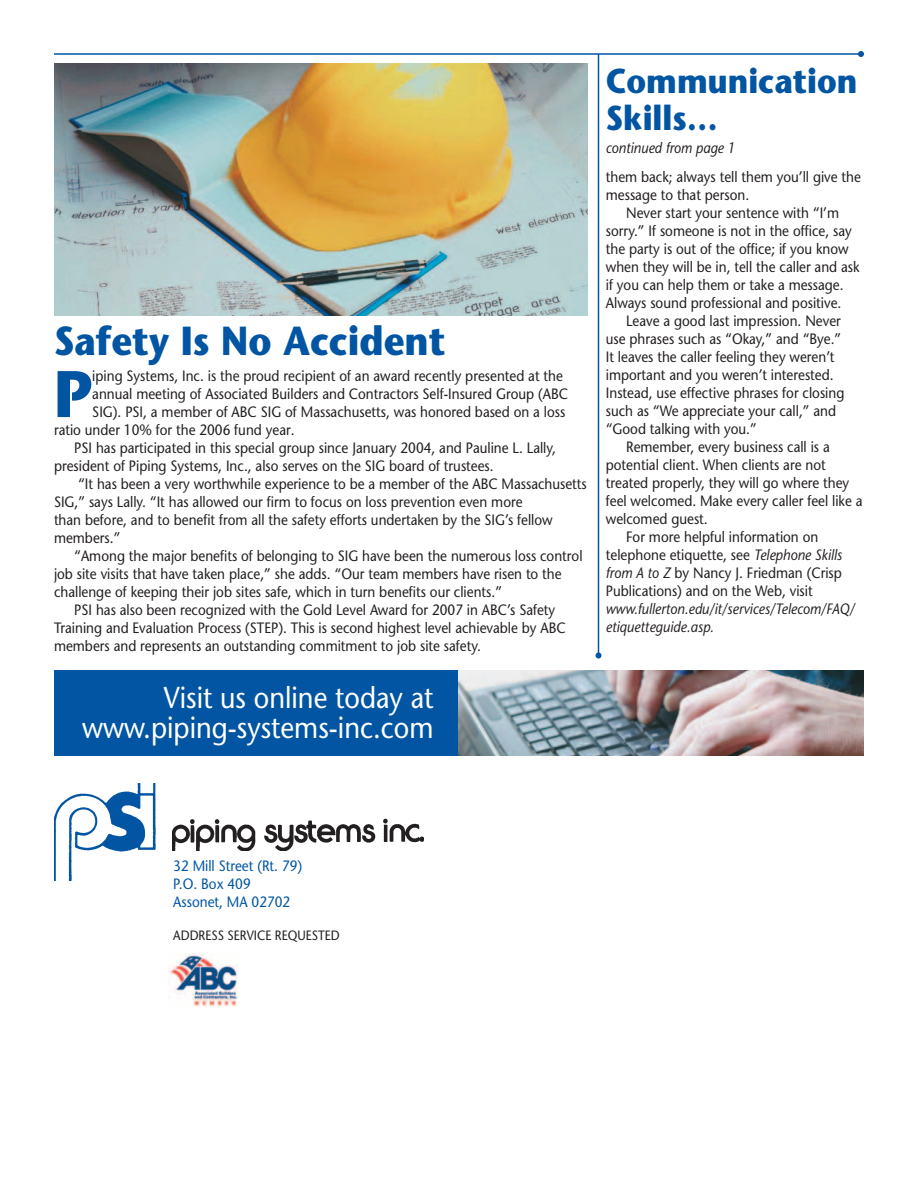
<style>
.page{position:relative;width:918px;height:1188px;background:#fff}
.page>*{position:absolute;margin:0;border:0;box-sizing:border-box;transform-origin:0 0}
.t1{font:700 65.7px "Stone Sans Std";color:#0155a2;scale:.9 1}
.t2{font:700 40.5px "Stone Sans Std";color:#0155a2;scale:.9 1}
.t3{font:700 34.5px/37.5px "Stone Sans Std";color:#0155a2;scale:.9 1}
.t4{font:500 30px/30px "Stone Sans Std";color:#fff;text-align:right;scale:.9 1}
.t5{font:500 15px/18px "Stone Sans Std";color:#231f20;scale:.9 1}
.t6{font:italic 500 15px/18px "Stone Sans Std";color:#231f20;scale:.9 1}
.t7{font:500 15px/18px "Stone Sans Std";color:#0155a2;scale:.9 1}
.t8{font:500 13.5px "Stone Sans Std";color:#231f20;scale:.9 1}
.s1{font-style:italic}
</style>
<div class="page">
<img style="left:54px;top:783px;width:101px;height:98px">
<img style="left:172px;top:819px;width:252px;height:32px">
<img style="left:169px;top:954px;width:69px;height:53px">
<div style="left:54px;top:670px;width:810px;height:86px;background:#0155a2"></div>
<img style="left:459px;top:670px;width:405px;height:86px">
<img style="left:54px;top:63px;width:533px;height:252px">
<hr style="left:598px;top:54px;width:1px;height:602px;background:#0155a2">
<svg style="left:595px;top:652px;width:6px;height:6px"></svg>
<hr style="left:54px;top:53px;width:807px;height:2px;background:#0155a2">
<svg style="left:858px;top:51px;width:6px;height:6px"></svg>
<h2 class="t2" style="left:54px;top:317px;width:437px">Safety Is No Accident</h2>
<h1 class="t1" style="left:54px;top:355px;width:44px">P</h1>
<p class="t5" style="left:92px;top:367px;width:524px">iping Systems, Inc. is the proud recipient of an award recently presented at the</p>
<p class="t5" style="left:92px;top:385px;width:530px">annual meeting of Associated Builders and Contractors Self-Insured Group (ABC</p>
<p class="t5" style="left:92px;top:403px;width:527px">SIG). PSI, a member of ABC SIG of Massachusetts, was honored based on a loss</p>
<p class="t5" style="left:54px;top:421px;width:269px">ratio under 10% for the 2006 fund year.</p>
<p class="t5" style="left:74px;top:439px;width:537px">PSI has participated in this special group since January 2004, and Pauline L. Lally,</p>
<p class="t5" style="left:54px;top:457px;width:490px">president of Piping Systems, Inc., also serves on the SIG board of trustees.</p>
<p class="t5" style="left:78px;top:475px;width:567px">“It has been a very worthwhile experience to be a member of the ABC Massachusetts</p>
<p class="t5" style="left:54px;top:493px;width:522px">SIG,” says Lally. “It has allowed our firm to focus on loss prevention even more</p>
<p class="t5" style="left:54px;top:511px;width:556px">than before, and to benefit from all the safety efforts undertaken by the SIG’s fellow</p>
<p class="t5" style="left:54px;top:529px;width:75px">members.”</p>
<p class="t5" style="left:74px;top:547px;width:566px">“Among the major benefits of belonging to SIG have been the numerous loss control</p>
<p class="t5" style="left:54px;top:565px;width:566px">job site visits that have taken place,” she adds. “Our team members have risen to the</p>
<p class="t5" style="left:54px;top:583px;width:499px">challenge of keeping their job sites safe, which in turn benefits our clients.”</p>
<p class="t5" style="left:74px;top:601px;width:536px">PSI has also been recognized with the Gold Level Award for 2007 in ABC’s Safety</p>
<p class="t5" style="left:54px;top:619px;width:570px">Training and Evaluation Process (STEP). This is second highest level achievable by ABC</p>
<p class="t5" style="left:54px;top:637px;width:476px">members and represents an outstanding commitment to job site safety.</p>
<h3 class="t4" style="left:82px;top:682px;width:392px">Visit us online today at www.piping-systems-inc.com</h3>
<h3 class="t3" style="left:606px;top:62px;width:281px">Communication<br>Skills…</h3>
<p class="t6" style="left:606px;top:138px;width:145px">continued from page 1</p>
<p class="t5" style="left:606px;top:168px;width:285px">them back; always tell them you’ll give the message to that person.</p>
<p class="t5" style="left:606px;top:204px;width:283px;text-indent:20px">Never start your sentence with “I’m sorry.” If someone is not in the office, say the party is out of the office; if you know when they will be in, tell the caller and ask if you can help them or take a message.<br>Always sound professional and positive.</p>
<p class="t5" style="left:606px;top:312px;width:267px;text-indent:20px">Leave a good last impression. Never use phrases such as “Okay,” and “Bye.” It leaves the caller feeling they weren’t important and you weren’t interested.<br>Instead, use effective phrases for closing such as “We appreciate your call,” and “Good talking with you.”</p>
<p class="t5" style="left:626px;top:438px;width:228px">Remember, every business call is a</p>
<p class="t5" style="left:606px;top:456px;width:246px">potential client. When clients are not</p>
<p class="t5" style="left:606px;top:474px;width:272px">treated properly, they will go where they</p>
<p class="t5" style="left:606px;top:492px;width:287px">feel welcomed. Make every caller feel like a</p>
<p class="t5" style="left:606px;top:510px;width:115px">welcomed guest.</p>
<p class="t5" style="left:626px;top:528px;width:215px">For more helpful information on</p>
<p class="t5" style="left:606px;top:546px;width:264px">telephone etiquette, see <span class="s1">Telephone Skills</span></p>
<p class="t5" style="left:606px;top:564px;width:264px"><span class="s1">from A to Z</span> by Nancy J. Friedman (Crisp</p>
<p class="t5" style="left:606px;top:582px;width:231px">Publications) and on the Web, visit</p>
<p class="t6" style="left:606px;top:600px;width:278px">www.fullerton.edu/it/services/Telecom/FAQ/ etiquetteguide.asp.</p>
<p class="t7" style="left:173px;top:857px;width:145px">32 Mill Street (Rt. 79)<br>P.O. Box 409<br>Assonet, MA 02702</p>
<p class="t8" style="left:173px;top:927px;width:187px">ADDRESS SERVICE REQUESTED</p>
</div>
